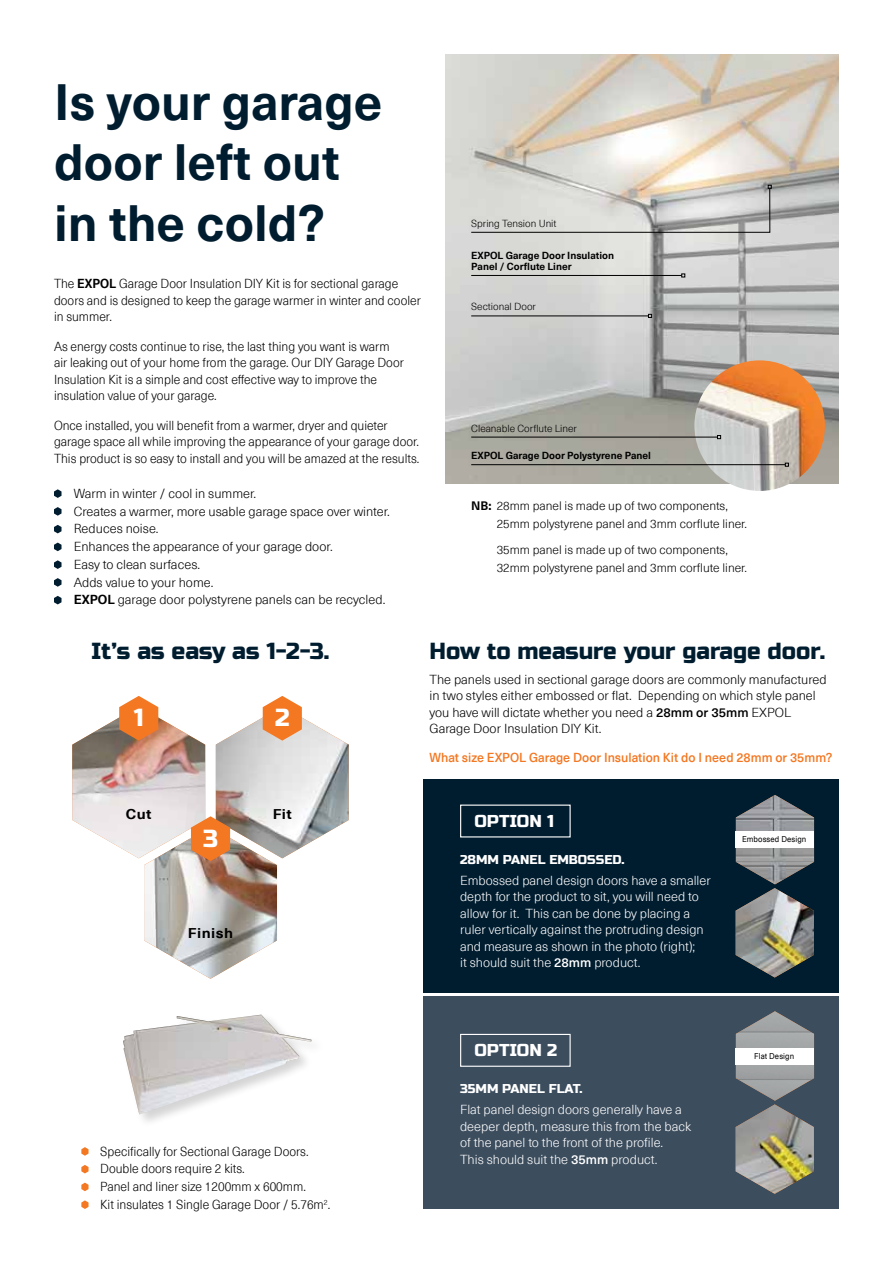
<style>
.page{position:relative;width:893px;height:1263px;background:#fff}
.page>*{position:absolute;margin:0;border:0;box-sizing:border-box;transform-origin:0 0}
.t1{font:700 49.8px/60.4px "Neue Haas Unica Pro";color:#001d30}
.t2{font:24.6px "Russo One";color:#fff}
.t3{font:23.1px "Russo One";color:#001d30}
.t4{font:17.1px "Russo One";color:#fff}
.t5{font:700 13.8px "Neue Haas Unica Pro";letter-spacing:.03em;color:#000;scale:1.09 1}
.t6{font:300 12.75px/16.5px "Neue Haas Unica Pro";color:#000;scale:.95 1}
.t7{font:300 12.75px/17.7px "Neue Haas Unica Pro";color:#000}
.t8{font:300 12.75px/16.5px "Neue Haas Unica Pro";color:#fff}
.t9{font:500 12.75px "Neue Haas Unica Pro";color:#f47721}
.t10{font:12.75px "Russo One";color:#fff}
.t11{font:300 12px/18px "Neue Haas Unica Pro";color:#000}
.t12{font:700 10.05px/10.9px "Neue Haas Unica Pro";color:#000}
.t13{font:300 10.05px "Neue Haas Unica Pro";color:#000}
.t14{font:8.25px "Neue Haas Unica Pro";letter-spacing:.01em;color:#000;scale:.94 1}
.s1{font-weight:700}
.s2{font-weight:500}
</style>
<div class="page">
<img style="left:446px;top:54px;width:393px;height:429px">
<svg style="left:470px;top:185px;width:302px;height:48px"></svg>
<hr style="left:471px;top:275px;width:211px;height:1px;background:#000">
<svg style="left:681px;top:273px;width:4px;height:4px"></svg>
<hr style="left:471px;top:315px;width:177px;height:1px;background:#000">
<svg style="left:648px;top:314px;width:4px;height:4px"></svg>
<img style="left:694px;top:360px;width:131px;height:131px;border-radius:65px">
<hr style="left:471px;top:437px;width:246px;height:1px;background:#000">
<svg style="left:717px;top:435px;width:4px;height:4px"></svg>
<hr style="left:471px;top:464px;width:314px;height:1px;background:#000">
<svg style="left:785px;top:463px;width:4px;height:4px"></svg>
<div style="left:423px;top:779px;width:416px;height:214px;background:#001d30"></div>
<div style="left:423px;top:996px;width:416px;height:213px;background:#3c4d5e"></div>
<img style="left:736px;top:884px;width:78px;height:93px">
<img style="left:736px;top:795px;width:78px;height:89px">
<div style="left:736px;top:831px;width:78px;height:17px;background:#fff"></div>
<img style="left:736px;top:1104px;width:78px;height:90px">
<img style="left:736px;top:1011px;width:78px;height:90px">
<div style="left:736px;top:1048px;width:78px;height:16px;background:#fff"></div>
<div style="left:460px;top:1034px;width:111px;height:33px;border:1px solid #fff"></div>
<img style="left:123px;top:1014px;width:189px;height:100px">
<svg style="left:72px;top:696px;width:277px;height:283px"></svg>
<svg style="left:54px;top:489px;width:8px;height:9px"></svg>
<svg style="left:54px;top:507px;width:8px;height:9px"></svg>
<svg style="left:54px;top:525px;width:8px;height:8px"></svg>
<svg style="left:54px;top:543px;width:8px;height:8px"></svg>
<svg style="left:54px;top:560px;width:8px;height:9px"></svg>
<svg style="left:54px;top:578px;width:8px;height:9px"></svg>
<svg style="left:54px;top:596px;width:8px;height:8px"></svg>
<svg style="left:81px;top:1147px;width:8px;height:9px"></svg>
<svg style="left:81px;top:1165px;width:8px;height:8px"></svg>
<svg style="left:81px;top:1182px;width:8px;height:9px"></svg>
<svg style="left:81px;top:1200px;width:8px;height:9px"></svg>
<h1 class="t1" style="left:54px;top:72px;width:330px">Is your garage door left out in the cold?</h1>
<p class="t6" style="left:54px;top:276px;width:388px">The <span class="s1">EXPOL</span> Garage Door Insulation DIY Kit is for sectional garage doors and is designed to keep the garage warmer in winter and cooler in summer.</p>
<p class="t6" style="left:54px;top:338px;width:370px">As energy costs continue to rise, the last thing you want is warm air leaking out of your home from the garage. Our DIY Garage Door Insulation Kit is a simple and cost effective way to improve the insulation value of your garage.</p>
<p class="t6" style="left:54px;top:417px;width:386px">Once installed, you will benefit from a warmer, dryer and quieter garage space all while improving the appearance of your garage door.<br>This product is so easy to install and you will be amazed at the results.</p>
<p class="t7" style="left:74px;top:485px;width:318px">Warm in winter / cool in summer.<br>Creates a warmer, more usable garage space over winter.<br>Reduces noise.<br>Enhances the appearance of your garage door.<br>Easy to clean surfaces.<br>Adds value to your home.<br><span class="s1">EXPOL</span> garage door polystyrene panels can be recycled.</p>
<p class="t13" style="left:471px;top:217px;width:87px">Spring Tension Unit</p>
<p class="t12" style="left:471px;top:250px;width:144px">EXPOL Garage Door Insulation<br>Panel / Corflute Liner</p>
<p class="t13" style="left:471px;top:301px;width:66px">Sectional Door</p>
<p class="t13" style="left:471px;top:422px;width:107px">Cleanable Corflute Liner</p>
<p class="t12" style="left:471px;top:450px;width:181px">EXPOL Garage Door Polystyrene Panel</p>
<p class="t11" style="left:497px;top:497px;width:252px;text-indent:-26px"><span class="s1">NB:</span> 28mm panel is made up of two components,<br>25mm polystyrene panel and 3mm corflute liner.</p>
<p class="t11" style="left:497px;top:541px;width:252px">35mm panel is made up of two components,<br>32mm polystyrene panel and 3mm corflute liner.</p>
<h3 class="t3" style="left:92px;top:637px;width:240px">It’s as easy as 1-2-3.</h3>
<h2 class="t2" style="left:134px;top:703px;width:11px">1</h2>
<h2 class="t2" style="left:275px;top:703px;width:16px">2</h2>
<h3 class="t3" style="left:429px;top:637px;width:397px">How to measure your garage door.</h3>
<p class="t7" style="left:429px;top:671px;width:399px;line-height:16.5px">The panels used in sectional garage doors are commonly manufactured in two styles either embossed or flat. Depending on which style panel you have will dictate whether you need a <span class="s2">28mm or 35mm</span> EXPOL Garage Door Insulation DIY Kit.</p>
<p class="t9" style="left:429px;top:750px;width:405px">What size EXPOL Garage Door Insulation Kit do I need 28mm or 35mm?</p>
<p class="t5" style="left:126px;top:806px;width:25px">Cut</p>
<p class="t5" style="left:273px;top:806px;width:19px">Fit</p>
<h2 class="t2" style="left:203px;top:824px;width:17px">3</h2>
<p class="t5" style="left:188px;top:925px;width:43px">Finish</p>
<h3 class="t4" style="left:474px;top:811px;width:81px">OPTION 1</h3>
<p class="t10" style="left:460px;top:852px;width:166px">28mm panel embossed.</p>
<p class="t8" style="left:460px;top:872px;width:252px">Embossed panel design doors have a smaller depth for the product to sit, you will need to allow for it. This can be done by placing a ruler vertically against the protruding design and measure as shown in the photo (right);<br>it should suit the <span class="s2">28mm</span> product.</p>
<p class="t14" style="left:742px;top:835px;width:70px">Embossed Design</p>
<p class="t6" style="left:100px;top:1142px;width:244px;line-height:17.7px">Specifically for Sectional Garage Doors.<br>Double doors require 2 kits.<br>Panel and liner size 1200mm x 600mm.<br>Kit insulates 1 Single Garage Door / 5.76m<sup>2</sup>.</p>
<h3 class="t4" style="left:474px;top:1040px;width:84px">OPTION 2</h3>
<p class="t10" style="left:460px;top:1081px;width:124px">35mm panel flat.</p>
<p class="t8" style="left:460px;top:1101px;width:233px">Flat panel design doors generally have a deeper depth, measure this from the back of the panel to the front of the profile.<br>This should suit the <span class="s2">35mm</span> product.</p>
<p class="t14" style="left:754px;top:1051px;width:44px">Flat Design</p>
</div>
